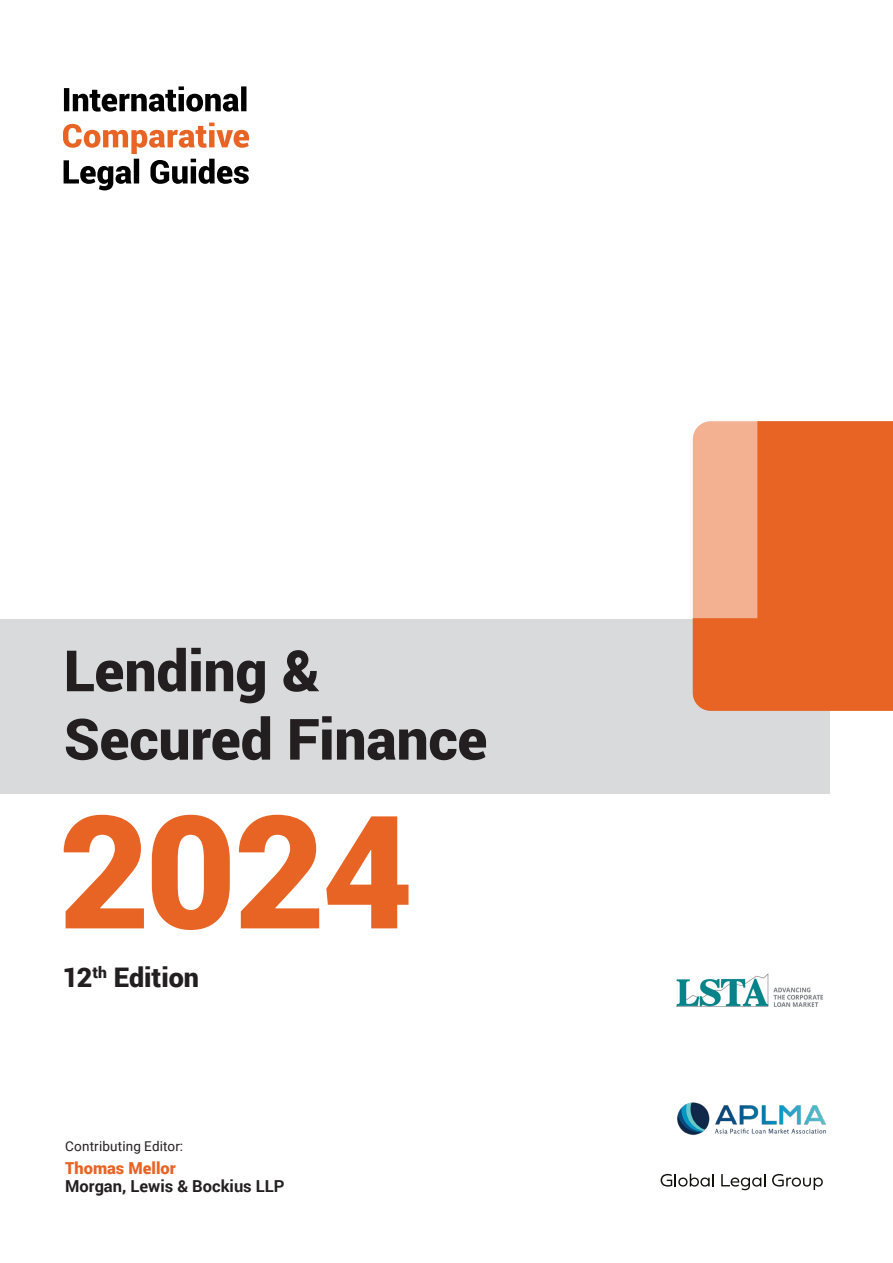
<style>
.page{position:relative;width:893px;height:1263px;background:#fff}
.page>*{position:absolute;margin:0;border:0;box-sizing:border-box;transform-origin:0 0}
.t1{font:900 157.5px "Roboto";color:#e86424}
.t2{font:900 57px/68.4px "Roboto";color:#231f20}
.t3{font:900 27px "Roboto";color:#231f20}
.t4{font:700 16.5px "Roboto";color:#231f20}
.t5{font:900 16.5px "Roboto";color:#e86424}
.t6{font:13.5px "Roboto";letter-spacing:.01em;color:#231f20}
</style>
<div class="page">
<div style="left:0;top:619px;width:829px;height:174px;background:#d9dadc"></div>
<svg style="left:693px;top:421px;width:200px;height:290px;background:#ea753c"></svg>
<svg style="left:63px;top:123px;width:186px;height:67px"></svg>
<svg style="left:64px;top:86px;width:182px;height:26px"></svg>
<svg style="left:661px;top:1174px;width:53px;height:12px"></svg>
<svg style="left:721px;top:1174px;width:45px;height:16px"></svg>
<svg style="left:772px;top:1174px;width:51px;height:16px"></svg>
<img style="left:677px;top:1102px;width:149px;height:33px">
<img style="left:676px;top:973px;width:148px;height:34px">
<h2 class="t2" style="left:64px;top:634px;width:425px">Lending &amp;<br>Secured Finance</h2>
<h1 class="t1" style="left:59px;top:761px;width:356px">2024</h1>
<h3 class="t3" style="left:63px;top:959px;width:138px">12<sup>th</sup> Edition</h3>
<p class="t6" style="left:65px;top:1137px;width:119px">Contributing Editor:</p>
<p class="t5" style="left:65px;top:1156px;width:112px">Thomas Mellor</p>
<p class="t4" style="left:65px;top:1174px;width:221px">Morgan, Lewis &amp; Bockius LLP</p>
</div>
